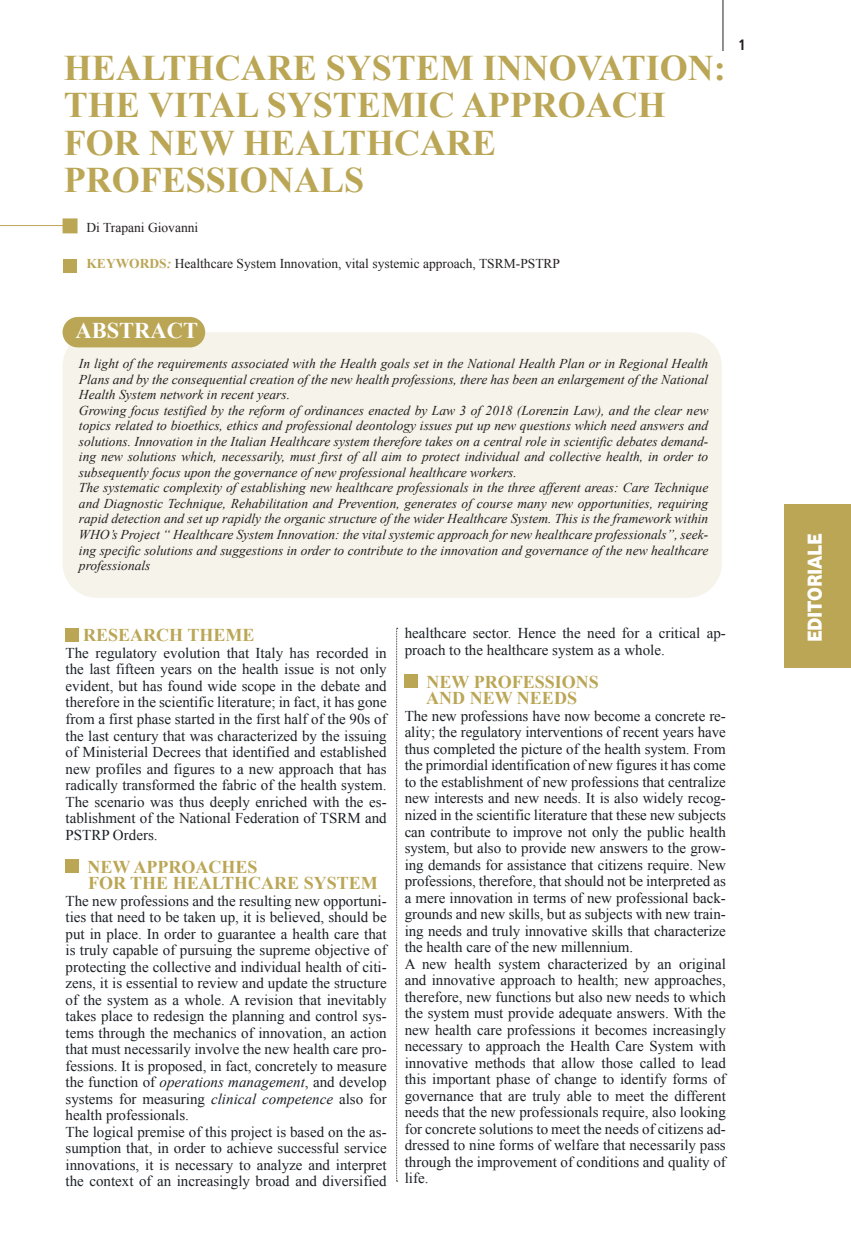
<style>
.page{position:relative;width:851px;height:1234px;background:#fff}
.page>*{position:absolute;margin:0;border:0;box-sizing:border-box;transform-origin:0 0}
.t1{font:700 36px/37.5px "Times New Roman";color:#baa655}
.t2{font:700 22.5px "Times New Roman";color:#fff}
.t3{font:700 21px "Vodafone Lt";letter-spacing:-.01em;color:#fff}
.t4{font:700 18px/16.5px "Times New Roman";color:#baa655}
.t5{font:15px/16.5px "Times New Roman";color:#1a2026}
.t6{font:700 condensed 15px "Frutiger";color:#231f20}
.t7{font:italic 13.5px/15.5px "Times New Roman";color:#231f20}
.t8{font:13.5px "Times New Roman";color:#231f20}
.s1{font-weight:700;color:#baa655}
.s2{font-weight:700;font-style:italic;color:#baa655}
.s3{font-style:italic}
</style>
<div class="page">
<div style="left:784px;top:504px;width:66px;height:164px;background:#baa655"></div>
<hr style="left:722px;top:0;width:1px;height:51px;background:#231f20">
<svg style="left:396px;top:627px;width:1px;height:554px"></svg>
<div style="left:63px;top:332px;width:658px;height:265px;background:#f6f3ea;border-radius:34px"></div>
<div style="left:63px;top:317px;width:142px;height:30px;background:#baa655;border-radius:15px"></div>
<div style="left:66px;top:627px;width:13px;height:14px;background:#baa655"></div>
<div style="left:66px;top:858px;width:13px;height:14px;background:#baa655"></div>
<div style="left:404px;top:674px;width:14px;height:13px;background:#baa655"></div>
<hr style="left:0;top:225px;width:64px;height:1px;background:#baa655">
<div style="left:63px;top:218px;width:14px;height:15px;background:#baa655;border:2px solid #baa655"></div>
<div style="left:63px;top:259px;width:14px;height:13px;background:#baa655"></div>
<h1 class="t1" style="left:64px;top:48px;width:663px">HEALTHCARE SYSTEM INNOVATION:<br>THE VITAL SYSTEMIC APPROACH<br>FOR NEW HEALTHCARE<br>PROFESSIONALS</h1>
<p class="t8" style="left:86px;top:218px;width:113px">Di Trapani Giovanni</p>
<p class="t8" style="left:86px;top:254px;width:475px"><span class="s1">KEYWORDS</span><span class="s2">:</span> Healthcare System Innovation, vital systemic approach, TSRM-PSTRP</p>
<p class="t6" style="left:738px;top:36px;width:9px">1</p>
<h2 class="t2" style="left:75px;top:314px;width:124px">ABSTRACT</h2>
<p class="t7" style="left:79px;top:355px;width:630px">In light of the requirements associated with the Health goals set in the National Health Plan or in Regional Health Plans and by the consequential creation of the new health professions, there has been an enlargement of the National Health System network in recent years.<br>Growing focus testified by the reform of ordinances enacted by Law 3 of 2018 (Lorenzin Law), and the clear new topics related to bioethics, ethics and professional deontology issues put up new questions which need answers and solutions. Innovation in the Italian Healthcare system therefore takes on a central role in scientific debates demand&shy;ing new solutions which, necessarily, must first of all aim to protect individual and collective health, in order to subsequently focus upon the governance of new professional healthcare workers.<br>The systematic complexity of establishing new healthcare professionals in the three afferent areas: Care Technique and Diagnostic Technique, Rehabilitation and Prevention, generates of course many new opportunities, requiring rapid detection and set up rapidly the organic structure of the wider Healthcare System. This is the framework within WHO’s Project “ Healthcare System Innovation: the vital systemic approach for new healthcare professionals”, seek&shy;ing specific solutions and suggestions in order to contribute to the innovation and governance of the new healthcare professionals</p>
<p class="t4" style="left:83px;top:626px;width:173px">RESEARCH THEME</p>
<p class="t5" style="left:66px;top:644px;width:322px;text-align:justify">The regulatory evolution that Italy has recorded in the last fifteen years on the health issue is not only evident, but has found wide scope in the debate and therefore in the scientific literature; in fact, it has gone from a first phase started in the first half of the 90s of the last century that was characterized by the issuing of Ministerial Decrees that identified and established new profiles and figures to a new approach that has radically transformed the fabric of the health system.<br>The scenario was thus deeply enriched with the es&shy;tablishment of the National Federation of TSRM and PSTRP Orders.</p>
<p class="t4" style="left:87px;top:857px;width:292px">NEW APPROACHES<br>FOR THE HEALTHCARE SYSTEM</p>
<p class="t5" style="left:66px;top:891px;width:322px">The new professions and the resulting new opportuni&shy;ties that need to be taken up, it is believed, should be put in place. In order to guarantee a health care that is truly capable of pursuing the supreme objective of protecting the collective and individual health of citi&shy;zens, it is essential to review and update the structure of the system as a whole. A revision that inevitably takes place to redesign the planning and control sys&shy;tems through the mechanics of innovation, an action that must necessarily involve the new health care pro&shy;fessions. It is proposed, in fact, concretely to measure the function of <span class="s3">operations management</span>, and develop systems for measuring <span class="s3">clinical competence</span> also for health professionals.<br>The logical premise of this project is based on the as&shy;sumption that, in order to achieve successful service innovations, it is necessary to analyze and interpret the context of an increasingly broad and diversified</p>
<p class="t5" style="left:404px;top:624px;width:322px">healthcare sector. Hence the need for a critical ap&shy;proach to the healthcare system as a whole.</p>
<p class="t4" style="left:426px;top:673px;width:174px">NEW PROFESSIONS<br>AND NEW NEEDS</p>
<p class="t5" style="left:404px;top:707px;width:323px">The new professions have now become a concrete re&shy;ality; the regulatory interventions of recent years have thus completed the picture of the health system. From the primordial identification of new figures it has come to the establishment of new professions that centralize new interests and new needs. It is also widely recog&shy;nized in the scientific literature that these new subjects can contribute to improve not only the public health system, but also to provide new answers to the grow&shy;ing demands for assistance that citizens require. New professions, therefore, that should not be interpreted as a mere innovation in terms of new professional back&shy;grounds and new skills, but as subjects with new train&shy;ing needs and truly innovative skills that characterize the health care of the new millennium.<br>A new health system characterized by an original and innovative approach to health; new approaches, therefore, new functions but also new needs to which the system must provide adequate answers. With the new health care professions it becomes increasingly necessary to approach the Health Care System with innovative methods that allow those called to lead this important phase of change to identify forms of governance that are truly able to meet the different needs that the new professionals require, also looking for concrete solutions to meet the needs of citizens ad&shy;dressed to nine forms of welfare that necessarily pass through the improvement of conditions and quality of life.</p>
<h3 class="t3" style="left:801px;top:642px;width:110px;rotate:-90deg">EDITORIALE</h3>
</div>
